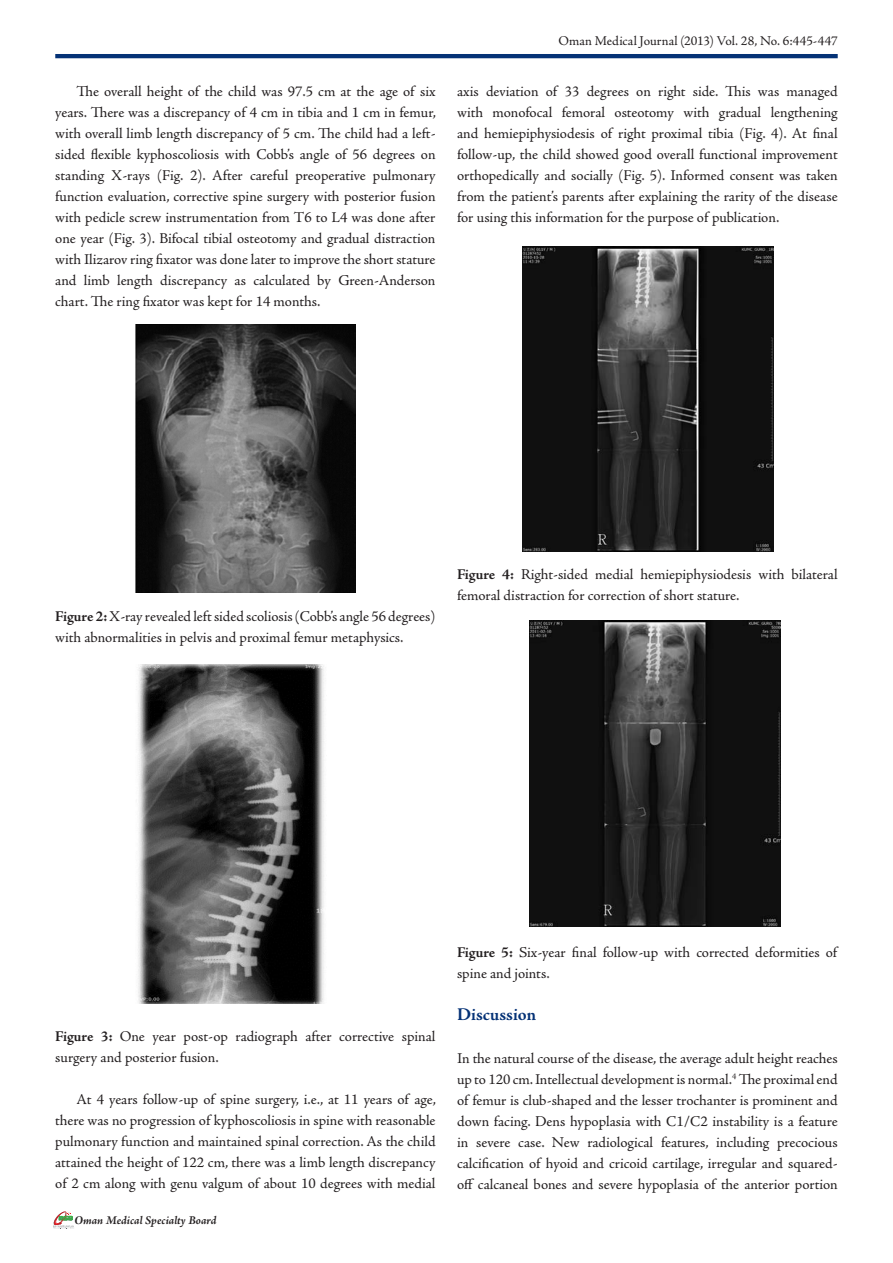
<style>
.page{position:relative;width:893px;height:1263px;background:#fff}
.page>*{position:absolute;margin:0;border:0;box-sizing:border-box;transform-origin:0 0}
.t1{font:700 18px "Adobe Jenson Pro";color:#053276}
.t2{font:15px/21px "Adobe Jenson Pro";letter-spacing:-.005em;color:#231f20;text-align:justify}
.t3{font:13.5px "Adobe Jenson Pro";letter-spacing:.005em;color:#231f20}
.t4{font:italic 700 12px "Adobe Jenson Pro";letter-spacing:-.005em;color:#231f20}
.s1{font-weight:700}
</style>
<div class="page">
<div style="left:55px;top:54px;width:783px;height:4px;border:2px solid #053276"></div>
<svg style="left:53px;top:1211px;width:21px;height:18px"></svg>
<img style="left:138px;top:664px;width:186px;height:339px">
<img style="left:136px;top:324px;width:219px;height:269px">
<img style="left:522px;top:246px;width:251px;height:305px">
<img style="left:529px;top:621px;width:251px;height:305px">
<p class="t2" style="left:55px;top:81px;width:382px;text-indent:21px">The overall height of the child was 97.5 cm at the age of six years. There was a discrepancy of 4 cm in tibia and 1 cm in femur, with overall limb length discrepancy of 5 cm. The child had a left&shy;sided flexible kyphoscoliosis with Cobb’s angle of 56 degrees on standing X-rays (Fig. 2). After careful preoperative pulmonary function evaluation, corrective spine surgery with posterior fusion with pedicle screw instrumentation from T6 to L4 was done after one year (Fig. 3). Bifocal tibial osteotomy and gradual distraction with Ilizarov ring fixator was done later to improve the short stature and limb length discrepancy as calculated by Green-Anderson chart. The ring fixator was kept for 14 months.</p>
<p class="t3" style="left:558px;top:33px;width:281px">Oman Medical Journal (2013) Vol. 28, No. 6:445-447</p>
<p class="t2" style="left:457px;top:81px;width:382px">axis deviation of 33 degrees on right side. This was managed with monofocal femoral osteotomy with gradual lengthening and hemiepiphysiodesis of right proximal tibia (Fig. 4). At final follow-up, the child showed good overall functional improvement orthopedically and socially (Fig. 5). Informed consent was taken from the patient’s parents after explaining the rarity of the disease for using this information for the purpose of publication.</p>
<p class="t2" style="left:55px;top:606px;width:382px"><span class="s1">Figure 2:</span> X-ray revealed left sided scoliosis (Cobb’s angle 56 degrees) with abnormalities in pelvis and proximal femur metaphysics.</p>
<p class="t2" style="left:457px;top:564px;width:382px"><span class="s1">Figure 4:</span> Right-sided medial hemiepiphysiodesis with bilateral femoral distraction for correction of short stature.</p>
<p class="t2" style="left:55px;top:1026px;width:382px"><span class="s1">Figure 3:</span> One year post-op radiograph after corrective spinal surgery and posterior fusion.</p>
<p class="t2" style="left:55px;top:1089px;width:382px;text-indent:21px">At 4 years follow-up of spine surgery, i.e., at 11 years of age, there was no progression of kyphoscoliosis in spine with reasonable pulmonary function and maintained spinal correction. As the child attained the height of 122 cm, there was a limb length discrepancy of 2 cm along with genu valgum of about 10 degrees with medial</p>
<p class="t4" style="left:74px;top:1214px;width:144px">Oman Medical Specialty Board</p>
<p class="t2" style="left:457px;top:942px;width:382px"><span class="s1">Figure 5:</span> Six-year final follow-up with corrected deformities of spine and joints.</p>
<p class="t1" style="left:457px;top:1004px;width:80px">Discussion</p>
<p class="t2" style="left:457px;top:1048px;width:382px">In the natural course of the disease, the average adult height reaches up to 120 cm. Intellectual development is normal.<sup>4</sup> The proximal end of femur is club-shaped and the lesser trochanter is prominent and down facing. Dens hypoplasia with C1/C2 instability is a feature in severe case. New radiological features, including precocious calcification of hyoid and cricoid cartilage, irregular and squared&shy;off calcaneal bones and severe hypoplasia of the anterior portion</p>
</div>
